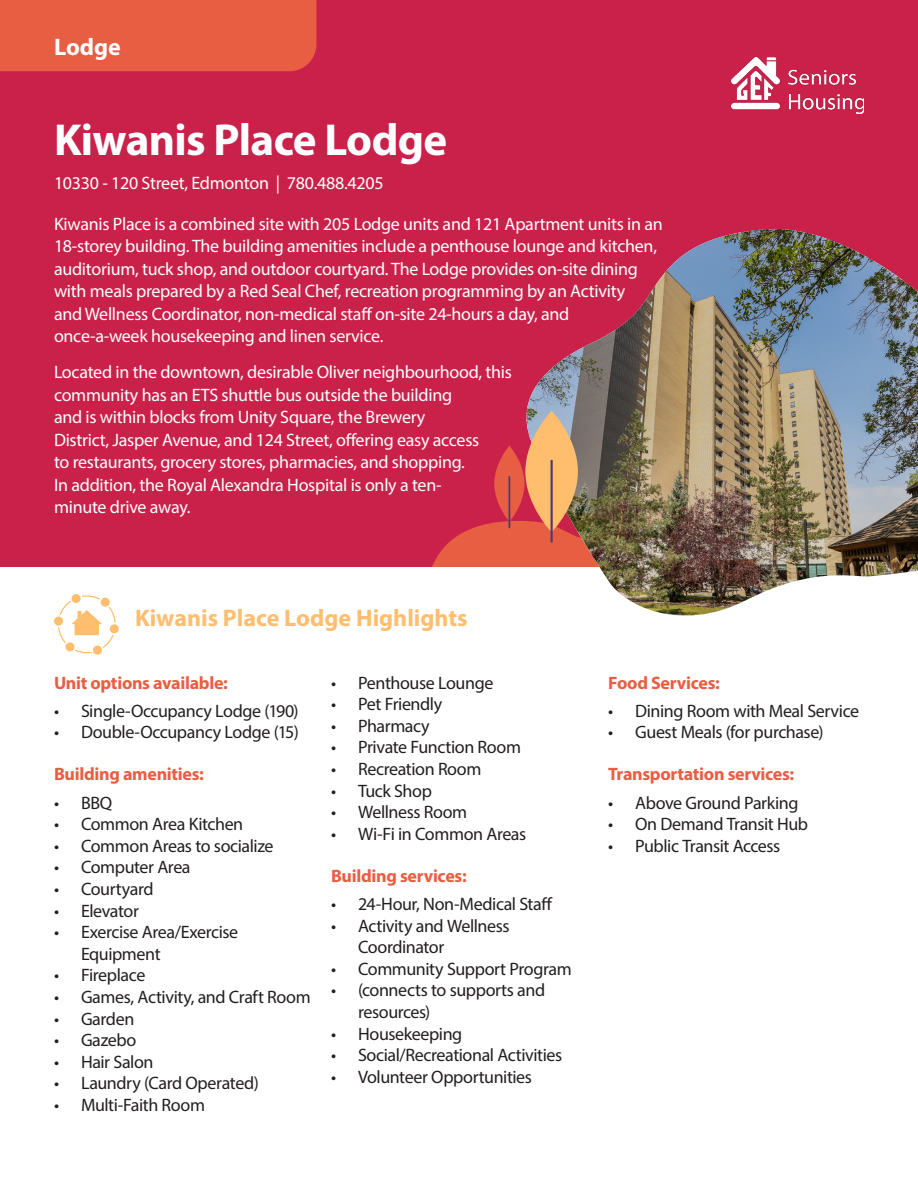
<style>
.page{position:relative;width:918px;height:1188px;background:#fff}
.page>*{position:absolute;margin:0;border:0;box-sizing:border-box;transform-origin:0 0}
.Property_Name{font:700 45px "Myriad Pro";letter-spacing:-.015em;color:#fff}
.Subhead_Property_Highlights{font:700 24px "Myriad Pro";color:#ffbd6e}
.Type{font:700 24px "Myriad Pro";color:#fff}
.Property_description{font:18px/22.5px "Myriad Pro";letter-spacing:-.015em;color:#fff}
.t1{font:18px/21.6px "Myriad Pro";letter-spacing:-.025em;color:#231f20}
.H3_highlights_subtitle{font:700 18px "Myriad Pro";letter-spacing:-.015em;color:#e85e42}
.Location{font:18px "Myriad Pro";letter-spacing:-.015em;color:#fff}
</style>
<div class="page">
<div style="left:0;top:0;width:918px;height:567px;background:#c9214a"></div>
<svg style="left:54px;top:594px;width:65px;height:61px"></svg>
<img style="left:732px;top:57px;width:132px;height:56px">
<div style="left:0;top:0;width:316px;height:71px;background:#e85e42"></div>
<svg style="left:432px;top:521px;width:82px;height:46px"></svg>
<img style="left:525px;top:229px;width:393px;height:387px">
<svg style="left:494px;top:446px;width:31px;height:76px;fill:#e85e42"></svg>
<hr style="left:509px;top:476px;width:1px;height:52px;background:#4f3b6b">
<svg style="left:525px;top:411px;width:53px;height:121px;background:#f0ae70"></svg>
<hr style="left:551px;top:460px;width:2px;height:83px;background:#4f3b6b">
<p class="Type" style="left:54px;top:32px;width:68px">Lodge</p>
<p class="Property_Name" style="left:54px;top:111px;width:395px">Kiwanis Place Lodge</p>
<p class="Location" style="left:54px;top:172px;width:331px">10330 - 120 Street, Edmonton | 780.488.4205</p>
<p class="Property_description" style="left:54px;top:212px;width:610px">Kiwanis Place is a combined site with 205 Lodge units and 121 Apartment units in an 18-storey building. The building amenities include a penthouse lounge and kitchen, auditorium, tuck shop, and outdoor courtyard. The Lodge provides on-site dining with meals prepared by a Red Seal Chef, recreation programming by an Activity<br>and Wellness Coordinator, non-medical staff on-site 24-hours a day, and once-a-week housekeeping and linen service.</p>
<p class="Property_description" style="left:54px;top:360px;width:459px">Located in the downtown, desirable Oliver neighbourhood, this community has an ETS shuttle bus outside the building<br>and is within blocks from Unity Square, the Brewery<br>District, Jasper Avenue, and 124 Street, offering easy access<br>to restaurants, grocery stores, pharmacies, and shopping.<br>In addition, the Royal Alexandra Hospital is only a ten-<br>minute drive away.</p>
<p class="Subhead_Property_Highlights" style="left:135px;top:602px;width:334px">Kiwanis Place Lodge Highlights</p>
<p class="H3_highlights_subtitle" style="left:54px;top:671px;width:175px">Unit options available:</p>
<p class="t1" style="left:54px;top:700px;width:246px">• Single-Occupancy Lodge (190)</p>
<p class="t1" style="left:54px;top:721px;width:246px">• Double-Occupancy Lodge (15)</p>
<p class="H3_highlights_subtitle" style="left:54px;top:762px;width:151px">Building amenities:</p>
<p class="t1" style="left:54px;top:792px;width:60px">• BBQ</p>
<p class="t1" style="left:54px;top:813px;width:191px">• Common Area Kitchen</p>
<p class="t1" style="left:54px;top:835px;width:221px">• Common Areas to socialize</p>
<p class="t1" style="left:54px;top:856px;width:138px">• Computer Area</p>
<p class="t1" style="left:54px;top:878px;width:101px">• Courtyard</p>
<p class="t1" style="left:54px;top:900px;width:86px">• Elevator</p>
<p class="t1" style="left:81px;top:921px;width:159px;text-indent:-27px">• Exercise Area/Exercise<br>Equipment</p>
<p class="t1" style="left:54px;top:964px;width:93px">• Fireplace</p>
<p class="t1" style="left:54px;top:986px;width:258px">• Games, Activity, and Craft Room</p>
<p class="t1" style="left:54px;top:1008px;width:82px">• Garden</p>
<p class="t1" style="left:54px;top:1029px;width:84px">• Gazebo</p>
<p class="t1" style="left:54px;top:1051px;width:101px">• Hair Salon</p>
<p class="t1" style="left:54px;top:1072px;width:206px">• Laundry (Card Operated)</p>
<p class="t1" style="left:54px;top:1094px;width:153px">• Multi-Faith Room</p>
<p class="t1" style="left:331px;top:671px;width:164px">• Penthouse Lounge</p>
<p class="t1" style="left:331px;top:693px;width:113px">• Pet Friendly</p>
<p class="t1" style="left:331px;top:715px;width:100px">• Pharmacy</p>
<p class="t1" style="left:331px;top:736px;width:191px">• Private Function Room</p>
<p class="t1" style="left:331px;top:758px;width:152px">• Recreation Room</p>
<p class="t1" style="left:331px;top:779px;width:102px">• Tuck Shop</p>
<p class="t1" style="left:331px;top:801px;width:138px">• Wellness Room</p>
<p class="t1" style="left:331px;top:823px;width:197px">• Wi-Fi in Common Areas</p>
<p class="H3_highlights_subtitle" style="left:331px;top:864px;width:137px">Building services:</p>
<p class="t1" style="left:331px;top:893px;width:223px">• 24-Hour, Non-Medical Staff</p>
<p class="t1" style="left:358px;top:914px;width:153px;text-indent:-27px">• Activity and Wellness<br>Coordinator</p>
<p class="t1" style="left:331px;top:958px;width:242px">• Community Support Program</p>
<p class="t1" style="left:358px;top:979px;width:189px;text-indent:-27px">• (connects to supports and resources)</p>
<p class="t1" style="left:331px;top:1022px;width:133px">• Housekeeping</p>
<p class="t1" style="left:331px;top:1044px;width:233px">• Social/Recreational Activities</p>
<p class="t1" style="left:331px;top:1066px;width:202px">• Volunteer Opportunities</p>
<p class="H3_highlights_subtitle" style="left:608px;top:671px;width:113px">Food Services:</p>
<p class="t1" style="left:608px;top:700px;width:252px">• Dining Room with Meal Service</p>
<p class="t1" style="left:608px;top:721px;width:217px">• Guest Meals (for purchase)</p>
<p class="H3_highlights_subtitle" style="left:608px;top:762px;width:188px">Transportation services:</p>
<p class="t1" style="left:608px;top:792px;width:192px">• Above Ground Parking</p>
<p class="t1" style="left:608px;top:813px;width:201px">• On Demand Transit Hub</p>
<p class="t1" style="left:608px;top:835px;width:174px">• Public Transit Access</p>
</div>
